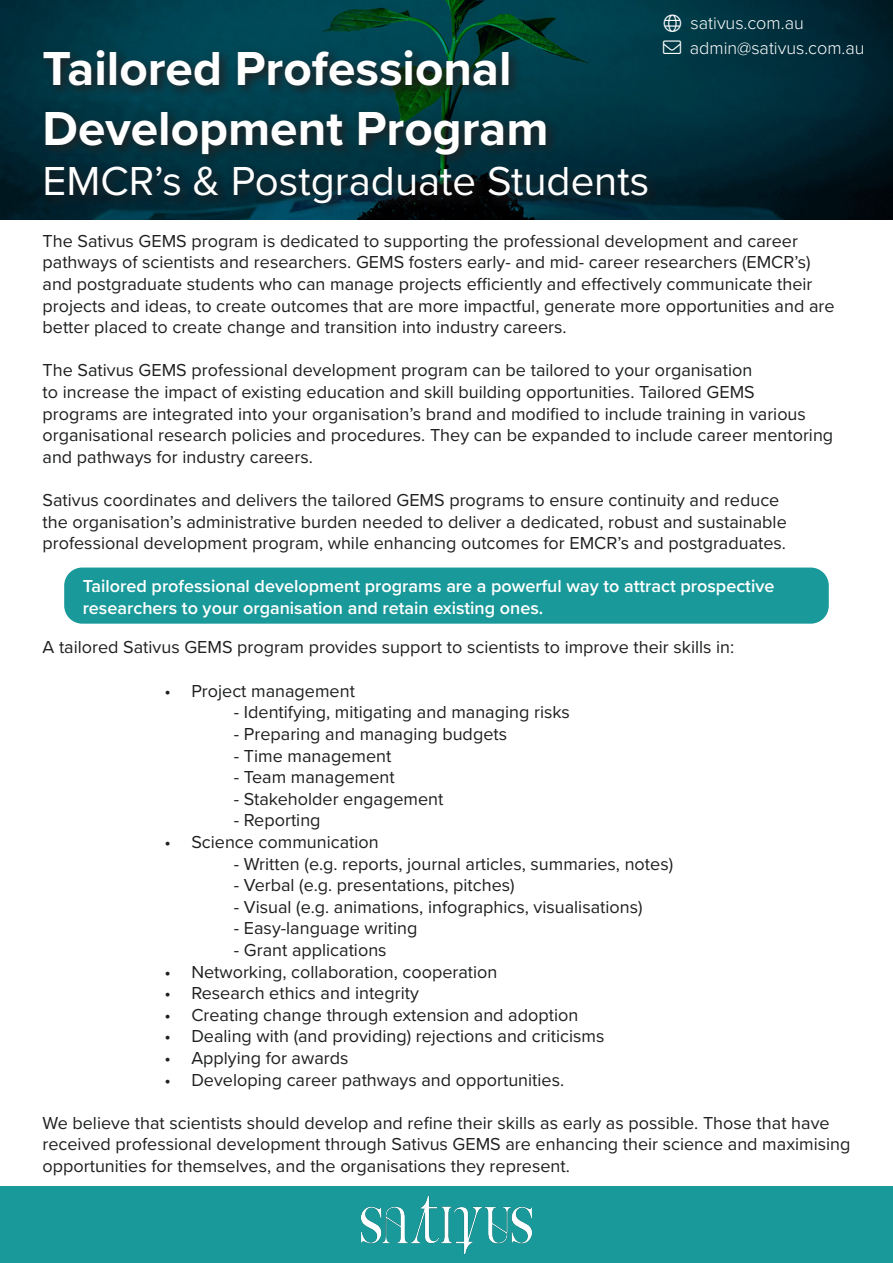
<style>
.page{position:relative;width:893px;height:1263px;background:#fff}
.page>*{position:absolute;margin:0;border:0;box-sizing:border-box;transform-origin:0 0}
.t1{font:700 49.5px/59.4px "Proxima Nova";color:#fff}
.t2{font:42px "Proxima Nova";color:#fff}
.t3{font:18px/21.6px "Proxima Nova";color:#1f2020}
.t4{font:600 18px/21.6px "Proxima Nova";color:#fff}
.t5{font:300 18px "Proxima Nova";color:#fff}
</style>
<div class="page">
<img style="left:0;top:0;width:893px;height:219px">
<div style="left:39px;top:47px;width:621px;height:169px;background:#231f20;opacity:.98"></div>
<div style="left:0;top:1186px;width:893px;height:77px;background:#19999a"></div>
<img style="left:361px;top:1197px;width:171px;height:56px">
<div style="left:64px;top:567px;width:765px;height:57px;background:#19999a;border-radius:18px"></div>
<svg style="left:664px;top:14px;width:17px;height:18px"></svg>
<svg style="left:663px;top:41px;width:18px;height:13px"></svg>
<p class="t1" style="left:43px;top:38px;width:508px">Tailored Professional<br>Development Program</p>
<p class="t2" style="left:43px;top:150px;width:608px">EMCR’s &amp; Postgraduate Students</p>
<p class="t5" style="left:690px;top:9px;width:115px">sativus.com.au</p>
<p class="t5" style="left:690px;top:34px;width:176px">admin@sativus.com.au</p>
<p class="t3" style="left:43px;top:229px;width:793px">The Sativus GEMS program is dedicated to supporting the professional development and career pathways of scientists and researchers. GEMS fosters early- and mid- career researchers (EMCR’s) and postgraduate students who can manage projects efficiently and effectively communicate their projects and ideas, to create outcomes that are more impactful, generate more opportunities and are better placed to create change and transition into industry careers.</p>
<p class="t3" style="left:43px;top:359px;width:792px">The Sativus GEMS professional development program can be tailored to your organisation<br>to increase the impact of existing education and skill building opportunities. Tailored GEMS programs are integrated into your organisation’s brand and modified to include training in various organisational research policies and procedures. They can be expanded to include career mentoring and pathways for industry careers.</p>
<p class="t3" style="left:43px;top:488px;width:746px">Sativus coordinates and delivers the tailored GEMS programs to ensure continuity and reduce the organisation’s administrative burden needed to deliver a dedicated, robust and sustainable professional development program, while enhancing outcomes for EMCR’s and postgraduates.</p>
<p class="t4" style="left:83px;top:575px;width:693px">Tailored professional development programs are a powerful way to attract prospective researchers to your organisation and retain existing ones.</p>
<p class="t3" style="left:43px;top:636px;width:693px">A tailored Sativus GEMS program provides support to scientists to improve their skills in:</p>
<p class="t3" style="left:164px;top:679px;width:192px">• Project management</p>
<p class="t3" style="left:234px;top:701px;width:338px">- Identifying, mitigating and managing risks</p>
<p class="t3" style="left:234px;top:722px;width:275px">- Preparing and managing budgets</p>
<p class="t3" style="left:234px;top:744px;width:159px">- Time management</p>
<p class="t3" style="left:234px;top:765px;width:162px">- Team management</p>
<p class="t3" style="left:234px;top:787px;width:211px">- Stakeholder engagement</p>
<p class="t3" style="left:234px;top:809px;width:88px">- Reporting</p>
<p class="t3" style="left:164px;top:830px;width:216px">• Science communication</p>
<p class="t3" style="left:234px;top:852px;width:441px">- Written (e.g. reports, journal articles, summaries, notes)</p>
<p class="t3" style="left:234px;top:873px;width:282px">- Verbal (e.g. presentations, pitches)</p>
<p class="t3" style="left:234px;top:895px;width:410px">- Visual (e.g. animations, infographics, visualisations)</p>
<p class="t3" style="left:234px;top:917px;width:185px">- Easy-language writing</p>
<p class="t3" style="left:234px;top:938px;width:154px">- Grant applications</p>
<p class="t3" style="left:164px;top:960px;width:335px">• Networking, collaboration, cooperation</p>
<p class="t3" style="left:164px;top:981px;width:256px">• Research ethics and integrity</p>
<p class="t3" style="left:164px;top:1003px;width:415px">• Creating change through extension and adoption</p>
<p class="t3" style="left:164px;top:1025px;width:442px">• Dealing with (and providing) rejections and criticisms</p>
<p class="t3" style="left:164px;top:1046px;width:186px">• Applying for awards</p>
<p class="t3" style="left:164px;top:1068px;width:401px">• Developing career pathways and opportunities.</p>
<p class="t3" style="left:43px;top:1111px;width:809px">We believe that scientists should develop and refine their skills as early as possible. Those that have received professional development through Sativus GEMS are enhancing their science and maximising opportunities for themselves, and the organisations they represent.</p>
</div>
